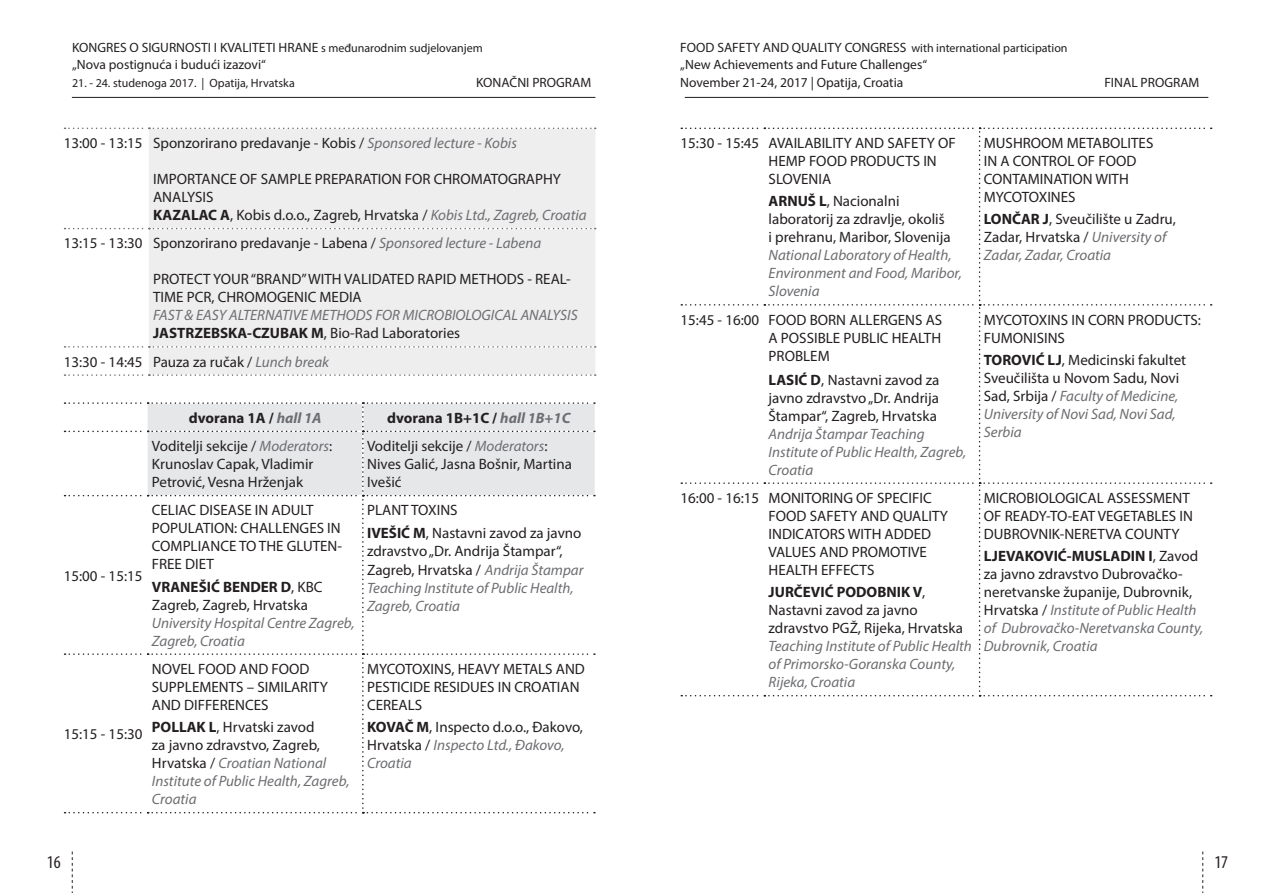
<style>
.page{position:relative;width:1276px;height:893px;background:#fff}
.page>*{position:absolute;margin:0;border:0;box-sizing:border-box;transform-origin:0 0}
.t1{font:condensed 18px "Myriad Pro";color:#231f20}
.t2{font:15px/18px "Myriad Pro";color:#231f20}
.t3{font:italic 15px/18px "Myriad Pro";color:#6c6d70}
.t4{font:700 15px "Myriad Pro";color:#231f20}
.t5{font:13.5px/17.7px "Myriad Pro";color:#231f20}
.t6{font:12px "Myriad Pro";color:#231f20}
.s1{font-size:12px}
.s2{font-style:italic;color:#6c6d70}
.s3{font-weight:700}
.s4{font-weight:700;font-style:normal;color:#231f20}
.s5{font-style:normal;color:#231f20}
.s6{font-size:13.5px}
</style>
<div class="page">
<svg style="left:72px;top:851px;width:1px;height:42px"></svg>
<hr style="left:72px;top:97px;width:523px;height:1px;background:#231f20">
<div style="left:149px;top:129px;width:446px;height:245px;background:#eeeeef"></div>
<svg style="left:65px;top:128px;width:531px;height:1px"></svg>
<svg style="left:65px;top:228px;width:531px;height:1px"></svg>
<svg style="left:65px;top:346px;width:531px;height:2px"></svg>
<svg style="left:65px;top:374px;width:531px;height:2px"></svg>
<svg style="left:65px;top:402px;width:530px;height:411px"></svg>
<svg style="left:1202px;top:851px;width:1px;height:42px"></svg>
<hr style="left:685px;top:97px;width:523px;height:1px;background:#231f20">
<svg style="left:681px;top:128px;width:530px;height:568px"></svg>
<p class="t5" style="left:72px;top:38px;width:412px">KONGRES O SIGURNOSTI I KVALITETI HRANE <span class="s1">s međunarodnim sudjelovanjem </span>„Nova postignuća i budući izazovi“</p>
<p class="t6" style="left:72px;top:76px;width:224px">21. - 24. studenoga 2017. | Opatija, Hrvatska</p>
<p class="t5" style="left:476px;top:73px;width:117px">KONAČNI PROGRAM</p>
<p class="t2" style="left:64px;top:134px;width:455px">13:00 - 13:15 Sponzorirano predavanje - Kobis / <span class="s2">Sponsored lecture - Kobis</span></p>
<p class="t2" style="left:153px;top:170px;width:435px">IMPORTANCE OF SAMPLE PREPARATION FOR CHROMATOGRAPHY<br>ANALYSIS<br><span class="s3">KAZALAC A</span>, Kobis d.o.o., Zagreb, Hrvatska / <span class="s2">Kobis Ltd., Zagreb, Croatia</span></p>
<p class="t2" style="left:64px;top:234px;width:479px">13:15 - 13:30 Sponzorirano predavanje - Labena / <span class="s2">Sponsored lecture - Labena</span></p>
<p class="t2" style="left:153px;top:270px;width:419px">PROTECT YOUR “BRAND” WITH VALIDATED RAPID METHODS - REAL-<br>TIME PCR, CHROMOGENIC MEDIA</p>
<p class="t3" style="left:153px;top:306px;width:426px">FAST &amp; EASY ALTERNATIVE METHODS FOR MICROBIOLOGICAL ANALYSIS<br><span class="s4">JASTRZEBSKA-CZUBAK M</span><span class="s5">, Bio-Rad Laboratories</span></p>
<p class="t2" style="left:64px;top:352px;width:267px">13:30 - 14:45 Pauza za ručak / <span class="s2">Lunch break</span></p>
<p class="t2" style="left:64px;top:566px;width:80px">15:00 - 15:15</p>
<p class="t2" style="left:64px;top:725px;width:80px">15:15 - 15:30</p>
<p class="t4" style="left:189px;top:408px;width:134px">dvorana 1A / <span class="s2">hall 1A</span></p>
<p class="t4" style="left:387px;top:408px;width:185px">dvorana 1B+1C / <span class="s2">hall 1B+1C</span></p>
<p class="t2" style="left:152px;top:437px;width:182px">Voditelji sekcije / <span class="s2">Moderators</span>:<br>Krunoslav Capak, Vladimir<br>Petrović, Vesna Hrženjak</p>
<p class="t2" style="left:367px;top:437px;width:206px">Voditelji sekcije / <span class="s2">Moderators</span>:<br>Nives Galić, Jasna Bošnir, Martina<br>Ivešić</p>
<p class="t2" style="left:152px;top:501px;width:192px">CELIAC DISEASE IN ADULT<br>POPULATION: CHALLENGES IN<br>COMPLIANCE TO THE GLUTEN-<br>FREE DIET</p>
<p class="t2" style="left:152px;top:577px;width:172px"><span class="s3">VRANEŠIĆ BENDER D</span>, KBC<br>Zagreb, Zagreb, Hrvatska</p>
<p class="t3" style="left:152px;top:613px;width:204px">University Hospital Centre Zagreb,<br>Zagreb, Croatia</p>
<p class="t2" style="left:152px;top:660px;width:177px">NOVEL FOOD AND FOOD<br>SUPPLEMENTS – SIMILARITY<br>AND DIFFERENCES</p>
<p class="t3" style="left:152px;top:718px;width:199px"><span class="s4">POLLAK L</span><span class="s5">, Hrvatski zavod<br>za javno zdravstvo, Zagreb,<br>Hrvatska /</span> Croatian National<br>Institute of Public Health, Zagreb,<br>Croatia</p>
<p class="t2" style="left:367px;top:499px;width:216px;line-height:22.2px">PLANT TOXINS<br><span class="s3">IVEŠIĆ M</span>, Nastavni zavod za javno</p>
<p class="t2" style="left:367px;top:540px;width:218px;line-height:19.8px">zdravstvo „Dr. Andrija Štampar“,<br>Zagreb, Hrvatska / <span class="s2">Andrija Štampar</span></p>
<p class="t3" style="left:367px;top:579px;width:208px">Teaching Institute of Public Health,<br>Zagreb, Croatia</p>
<p class="t2" style="left:367px;top:660px;width:219px">MYCOTOXINS, HEAVY METALS AND<br>PESTICIDE RESIDUES IN CROATIAN<br>CEREALS</p>
<p class="t2" style="left:367px;top:718px;width:217px"><span class="s3">KOVAČ M</span>, Inspecto d.o.o., Đakovo,<br>Hrvatska / <span class="s2">Inspecto Ltd., Đakovo,<br>Croatia</span></p>
<p class="t1" style="left:47px;top:851px;width:15px">16</p>
<p class="t6" style="left:680px;top:40px;width:389px"><span class="s6">FOOD SAFETY AND QUALITY CONGRESS</span> with international participation</p>
<p class="t5" style="left:680px;top:56px;width:248px">„New Achievements and Future Challenges“<br>November 21-24, 2017 | Opatija, Croatia</p>
<p class="t5" style="left:1104px;top:73px;width:97px">FINAL PROGRAM</p>
<p class="t2" style="left:768px;top:134px;width:189px;text-indent:-88px">15:30 - 15:45 AVAILABILITY AND SAFETY OF<br>HEMP FOOD PRODUCTS IN<br>SLOVENIA</p>
<p class="t2" style="left:768px;top:192px;width:184px"><span class="s3">ARNUŠ L</span>, Nacionalni laboratorij za zdravlje, okoliš i prehranu, Maribor, Slovenija</p>
<p class="t3" style="left:768px;top:246px;width:195px">National Laboratory of Health,<br>Environment and Food, Maribor,<br>Slovenia</p>
<p class="t2" style="left:768px;top:310px;width:175px;text-align:justify;text-indent:-88px">15:45 - 16:00 FOOD BORN ALLERGENS AS A POSSIBLE PUBLIC HEALTH PROBLEM</p>
<p class="t2" style="left:768px;top:370px;width:172px;text-align:justify"><span class="s3">LASIĆ D</span>, Nastavni zavod za javno zdravstvo „Dr. Andrija Štampar“, Zagreb, Hrvatska</p>
<p class="t3" style="left:768px;top:424px;width:199px">Andrija Štampar Teaching<br>Institute of Public Health, Zagreb,<br>Croatia</p>
<p class="t2" style="left:768px;top:489px;width:181px;text-indent:-88px">16:00 - 16:15 MONITORING OF SPECIFIC<br>FOOD SAFETY AND QUALITY<br>INDICATORS WITH ADDED<br>VALUES AND PROMOTIVE<br>HEALTH EFFECTS</p>
<p class="t2" style="left:768px;top:583px;width:196px"><span class="s3">JURČEVIĆ PODOBNIK V</span>,<br>Nastavni zavod za javno zdravstvo PGŽ, Rijeka, Hrvatska</p>
<p class="t3" style="left:768px;top:637px;width:205px">Teaching Institute of Public Health of Primorsko-Goranska County,<br>Rijeka, Croatia</p>
<p class="t2" style="left:984px;top:134px;width:171px">MUSHROOM METABOLITES<br>IN A CONTROL OF FOOD<br>CONTAMINATION WITH<br>MYCOTOXINES</p>
<p class="t2" style="left:984px;top:210px;width:193px"><span class="s3">LONČAR J</span>, Sveučilište u Zadru,<br>Zadar, Hrvatska / <span class="s2">University of<br>Zadar, Zadar, Croatia</span></p>
<p class="t2" style="left:984px;top:310px;width:219px">MYCOTOXINS IN CORN PRODUCTS:<br>FUMONISINS</p>
<p class="t2" style="left:984px;top:351px;width:204px"><span class="s3">TOROVIĆ LJ</span>, Medicinski fakultet<br>Sveučilišta u Novom Sadu, Novi<br>Sad, Srbija / <span class="s2">Faculty of Medicine,<br>University of Novi Sad, Novi Sad,<br>Serbia</span></p>
<p class="t2" style="left:984px;top:489px;width:211px">MICROBIOLOGICAL ASSESSMENT<br>OF READY-TO-EAT VEGETABLES IN<br>DUBROVNIK-NERETVA COUNTY</p>
<p class="t2" style="left:984px;top:547px;width:221px"><span class="s3">LJEVAKOVIĆ-MUSLADIN I</span>, Zavod za javno zdravstvo Dubrovačko&shy;neretvanske županije, Dubrovnik,<br>Hrvatska / <span class="s2">Institute of Public Health of Dubrovačko-Neretvanska County,<br>Dubrovnik, Croatia</span></p>
<p class="t1" style="left:1214px;top:851px;width:15px">17</p>
</div>
